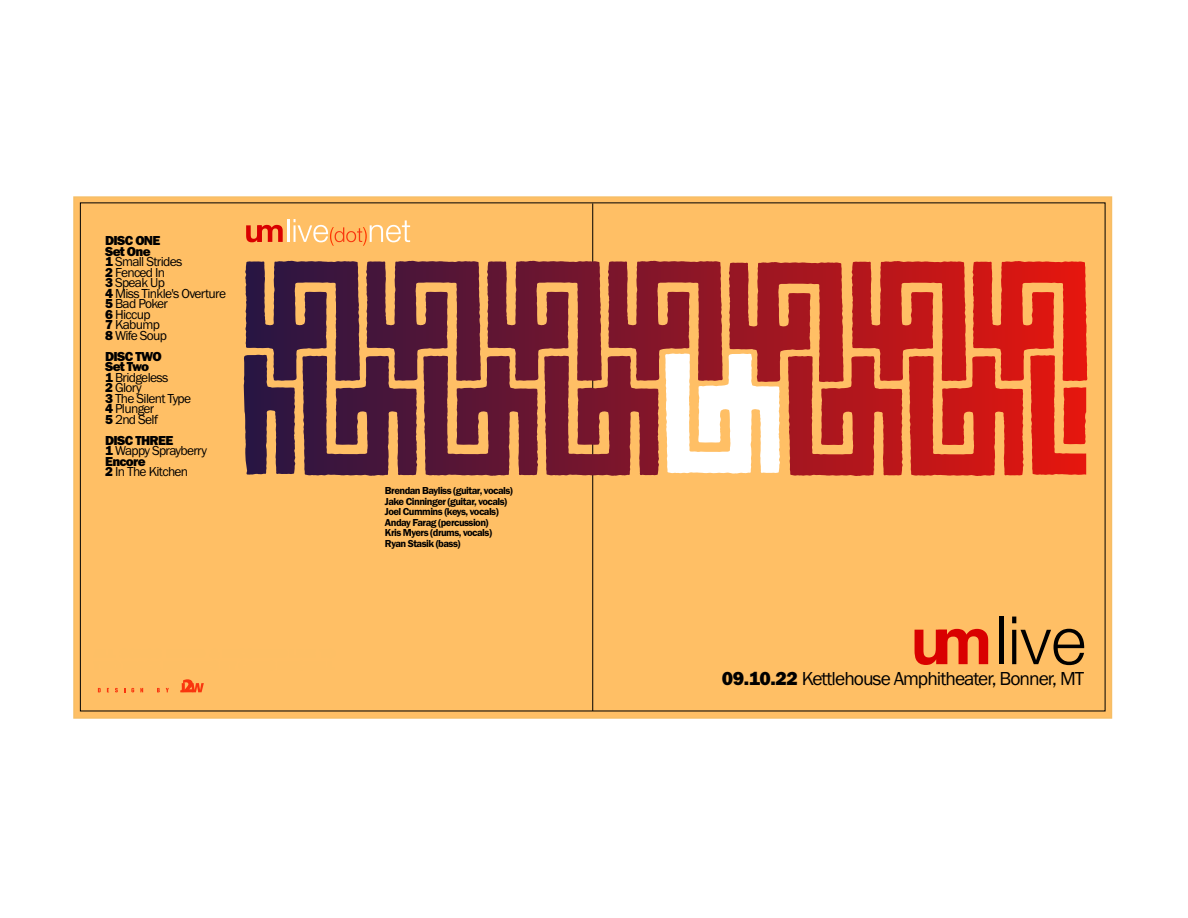
<style>
.page{position:relative;width:1188px;height:918px;background:#fff}
.page>*{position:absolute;margin:0;border:0;box-sizing:border-box;transform-origin:0 0}
.t1{font:19.5px "Franklin Gothic";letter-spacing:-.05em;color:#000}
.t2{font:13.5px/10.5px "Franklin Gothic";letter-spacing:-.05em;color:#000}
.t3{font:600 10.5px/10.5px "Franklin Gothic";letter-spacing:-.05em;color:#000}
.s1{font-weight:800}
</style>
<div class="page">
<svg style="left:73px;top:196px;width:1039px;height:523px;background:#eda75c"></svg>
<hr style="left:592px;top:203px;width:1px;height:508px;background:#000">
<svg style="left:246px;top:225px;width:37px;height:17px"></svg>
<hr style="left:288px;top:219px;width:2px;height:23px;background:#fff">
<svg style="left:294px;top:219px;width:116px;height:27px;background:#fec175"></svg>
<svg style="left:915px;top:629px;width:73px;height:36px;background:#e84e29"></svg>
<hr style="left:1000px;top:617px;width:4px;height:47px;background:#000">
<svg style="left:1012px;top:630px;width:4px;height:34px"></svg>
<svg style="left:1012px;top:617px;width:4px;height:6px"></svg>
<svg style="left:1021px;top:629px;width:63px;height:36px;background:#af8345"></svg>
<svg style="left:98px;top:688px;width:3px;height:4px"></svg>
<svg style="left:115px;top:688px;width:3px;height:4px"></svg>
<svg style="left:131px;top:688px;width:3px;height:4px"></svg>
<svg style="left:140px;top:688px;width:3px;height:4px"></svg>
<svg style="left:157px;top:688px;width:3px;height:4px"></svg>
<svg style="left:166px;top:688px;width:3px;height:4px"></svg>
<svg style="left:180px;top:679px;width:24px;height:13px"></svg>
<svg style="left:244px;top:354px;width:842px;height:121px;background:#b0584c"></svg>
<p class="t2" style="left:105px;top:236px;width:122px"><span class="s1">DISC ONE<br>Set One<br>1</span> Small Strides<br><span class="s1">2</span> Fenced In<br><span class="s1">3</span> Speak Up<br><span class="s1">4</span> Miss Tinkle's Overture<br><span class="s1">5</span> Bad Poker<br><span class="s1">6</span> Hiccup<br><span class="s1">7</span> Kabump<br><span class="s1">8</span> Wife Soup</p>
<p class="t2" style="left:105px;top:352px;width:88px"><span class="s1">DISC TWO<br>Set Two<br>1</span> Bridgeless<br><span class="s1">2</span> Glory<br><span class="s1">3</span> The Silent Type<br><span class="s1">4</span> Plunger<br><span class="s1">5</span> 2nd Self</p>
<p class="t2" style="left:105px;top:436px;width:103px"><span class="s1">DISC THREE<br>1</span> Wappy Sprayberry<br><span class="s1">Encore<br>2</span> In The Kitchen</p>
<p class="t3" style="left:385px;top:486px;width:130px">Brendan Bayliss (guitar, vocals)<br>Jake Cinninger (guitar, vocals)<br>Joel Cummins (keys, vocals)<br>Anday Farag (percussion)<br>Kris Myers (drums, vocals)<br>Ryan Stasik (bass)</p>
<h1 class="t1" style="left:722px;top:671px;width:364px"><span class="s1">09.10.22</span> Kettlehouse Amphitheater, Bonner, MT</h1>
</div>
